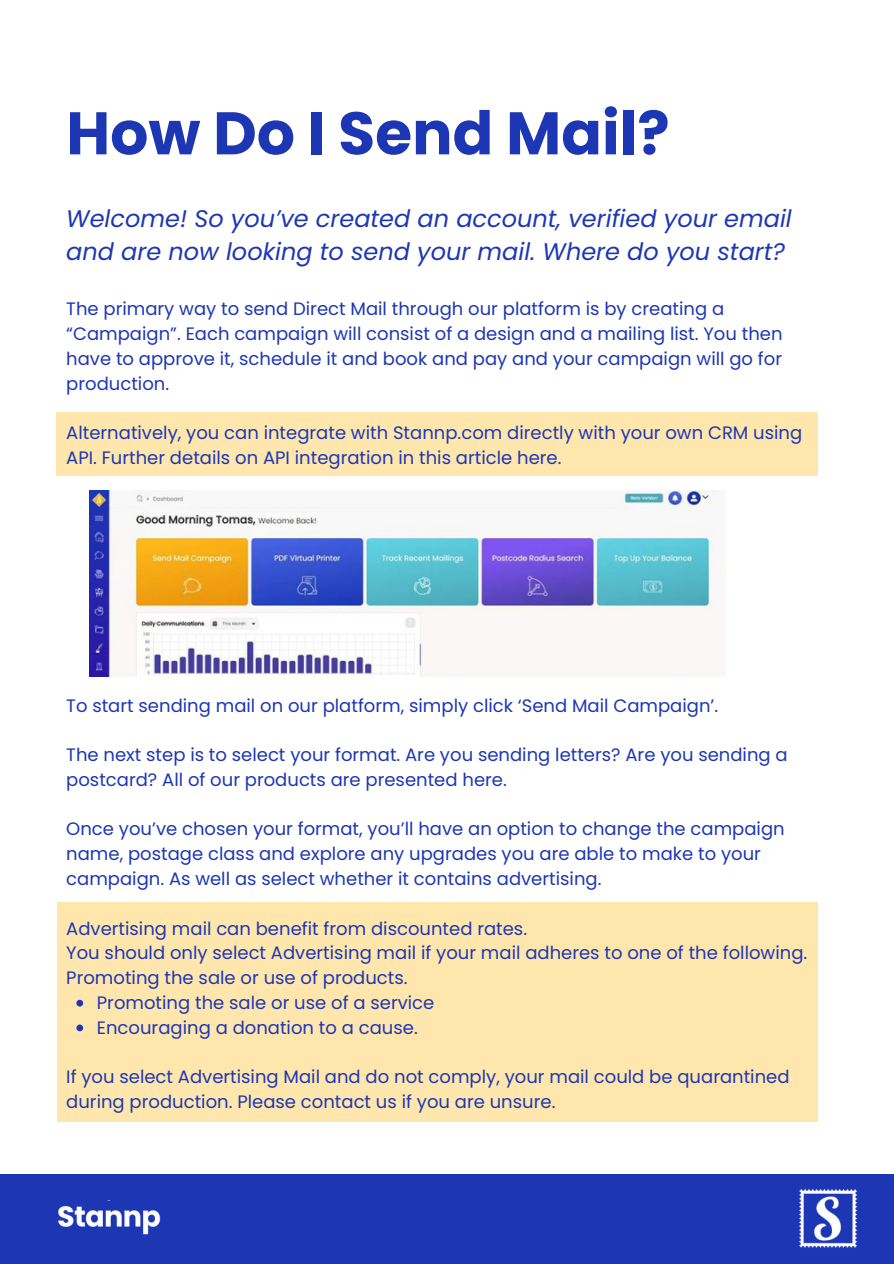
<style>
.page{position:relative;width:894px;height:1264px;background:#fff}
.page>*{position:absolute;margin:0;border:0;box-sizing:border-box;transform-origin:0 0}
.t1{font:700 60px "Poppins";color:#1d37b4}
.t2{font:italic 24px/32.7px "Poppins";color:#1d37b4}
.t3{font:18px/24.8px "Poppins";color:#1d37b4}
</style>
<div class="page">
<div style="left:57px;top:902px;width:760px;height:219px;background:#ffe6ad"></div>
<div style="left:57px;top:412px;width:760px;height:64px;background:#ffe6ad"></div>
<svg style="left:76px;top:999px;width:7px;height:7px"></svg>
<svg style="left:76px;top:1024px;width:7px;height:7px"></svg>
<div style="left:0;top:1174px;width:893px;height:89px;background:#1d37b4"></div>
<img style="left:89px;top:491px;width:634px;height:185px">
<img style="left:58px;top:1200px;width:103px;height:34px">
<img style="left:798px;top:1189px;width:60px;height:59px">
<p class="t1" style="left:66px;top:91px;width:604px">How Do I Send Mail?</p>
<p class="t2" style="left:66px;top:202px;width:726px">Welcome! So you’ve created an account, verified your email and are now looking to send your mail. Where do you start?</p>
<h1 class="t3" style="left:66px;top:297px;width:717px">The primary way to send Direct Mail through our platform is by creating a “Campaign”. Each campaign will consist of a design and a mailing list. You then have to approve it, schedule it and book and pay and your campaign will go for production.</h1>
<h2 class="t3" style="left:66px;top:420px;width:737px">Alternatively, you can integrate with Stannp.com directly with your own CRM using<br>API. Further details on API integration in this article here.</h2>
<p class="t3" style="left:66px;top:693px;width:653px">To start sending mail on our platform, simply click ‘Send Mail Campaign’.</p>
<p class="t3" style="left:66px;top:742px;width:722px">The next step is to select your format. Are you sending letters? Are you sending a postcard? All of our products are presented here.</p>
<p class="t3" style="left:66px;top:816px;width:719px">Once you’ve chosen your format, you’ll have an option to change the campaign name, postage class and explore any upgrades you are able to make to your campaign. As well as select whether it contains advertising.</p>
<p class="t3" style="left:66px;top:915px;width:462px">Advertising mail can benefit from discounted rates.</p>
<p class="t3" style="left:66px;top:940px;width:742px">You should only select Advertising mail if your mail adheres to one of the following.</p>
<p class="t3" style="left:66px;top:965px;width:343px">Promoting the sale or use of products.</p>
<p class="t3" style="left:97px;top:990px;width:339px">Promoting the sale or use of a service</p>
<p class="t3" style="left:97px;top:1014px;width:322px">Encouraging a donation to a cause.</p>
<p class="t3" style="left:66px;top:1064px;width:724px">If you select Advertising Mail and do not comply, your mail could be quarantined during production. Please contact us if you are unsure.</p>
</div>
